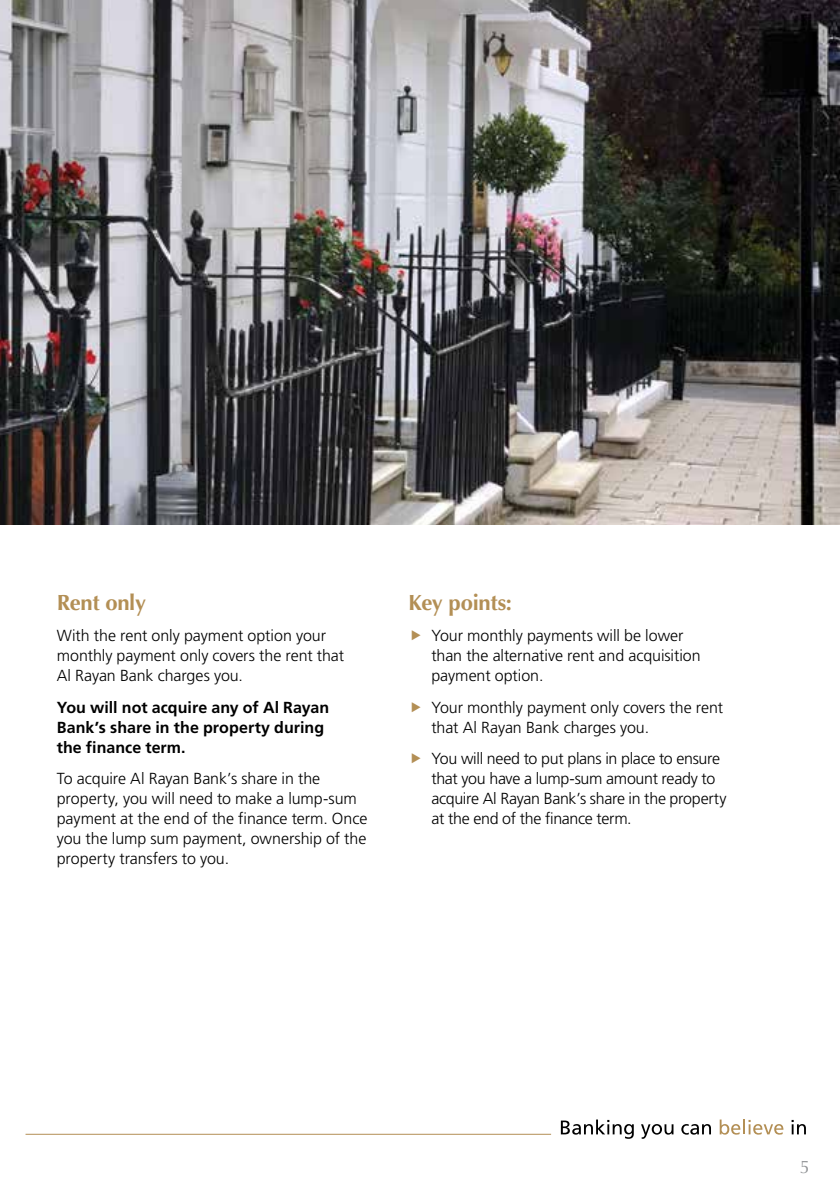
<style>
.page{position:relative;width:840px;height:1191px;background:#fff}
.page>*{position:absolute;margin:0;border:0;box-sizing:border-box;transform-origin:0 0}
.t1{font:700 22px "Optima";letter-spacing:-.015em;color:#b38f55}
.t2{font:18px "Optima";color:#939598}
.t3{font:300 16px/20px "Frutiger";letter-spacing:-.005em;color:#000}
.t4{font:700 16px/20px "Frutiger";color:#000}
</style>
<div class="page">
<svg style="left:560px;top:1119px;width:73px;height:19px"></svg>
<svg style="left:641px;top:1124px;width:32px;height:14px"></svg>
<svg style="left:681px;top:1124px;width:29px;height:10px"></svg>
<svg style="left:719px;top:1119px;width:64px;height:15px"></svg>
<svg style="left:791px;top:1120px;width:14px;height:14px"></svg>
<hr style="left:26px;top:1133px;width:524px;height:1px;background:#b38f55">
<img style="left:0;top:0;width:839px;height:524px">
<h1 class="t1" style="left:57px;top:590px;width:91px">Rent only</h1>
<p class="t3" style="left:57px;top:626px;width:289px">With the rent only payment option your monthly payment only covers the rent that<br>Al Rayan Bank charges you.</p>
<p class="t4" style="left:57px;top:697px;width:274px">You will not acquire any of Al Rayan<br>Bank’s share in the property during the finance term.</p>
<p class="t3" style="left:57px;top:769px;width:312px">To acquire Al Rayan Bank’s share in the property, you will need to make a lump-sum payment at the end of the finance term. Once you the lump sum payment, ownership of the property transfers to you.</p>
<h1 class="t1" style="left:408px;top:590px;width:105px">Key points:</h1>
<p class="t3" style="left:431px;top:626px;width:271px">Your monthly payments will be lower than the alternative rent and acquisition payment option.</p>
<p class="t3" style="left:431px;top:697px;width:293px">Your monthly payment only covers the rent that Al Rayan Bank charges you.</p>
<p class="t3" style="left:431px;top:749px;width:296px">You will need to put plans in place to ensure that you have a lump-sum amount ready to acquire Al Rayan Bank’s share in the property at the end of the finance term.</p>
<p class="t2" style="left:799px;top:1156px;width:12px">5</p>
</div>
